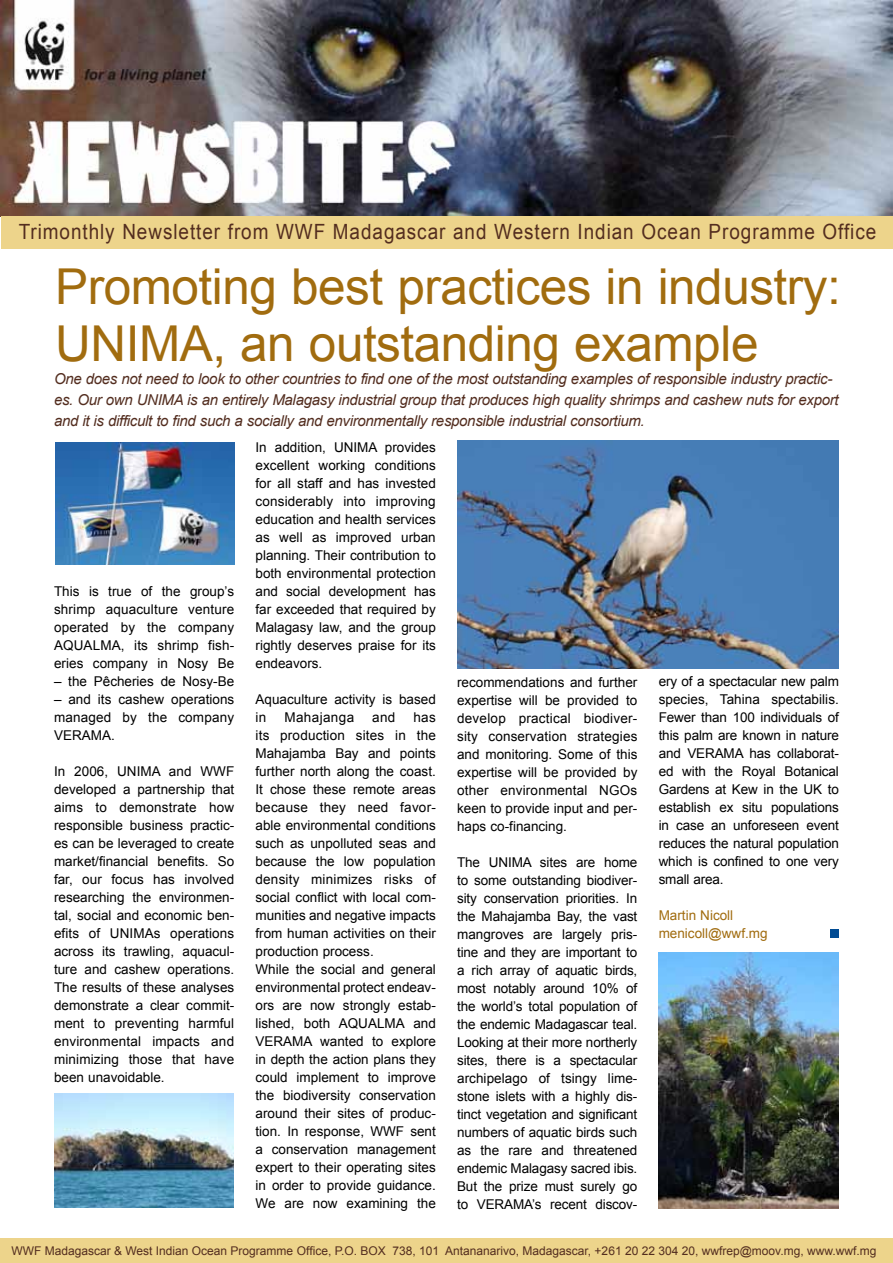
<style>
.page{position:relative;width:893px;height:1263px;background:#fff}
.page>*{position:absolute;margin:0;border:0;box-sizing:border-box;transform-origin:0 0}
.t1{font:49.5px/57px "Arial";letter-spacing:-.01em;color:#a16c0f}
.t2{font:21px "Arial";letter-spacing:.05em;color:#532d1f;scale:.9 1}
.t3{font:italic 15px/21px "Arial";letter-spacing:-.02em;color:#532d1f}
.t4{font:13.5px/18px "Arial";color:#000;text-align:justify}
.t5{font:13.5px/18px "Arial";color:#a16c0f}
.t6{font:13.5px "Arial";letter-spacing:.03em;color:#000}
.t7{font:12px "Arial";color:#532d1f}
</style>
<div class="page">
<img style="left:0;top:0;width:893px;height:217px">
<div style="left:1px;top:216px;width:892px;height:33px;background:#edd48b"></div>
<div style="left:1px;top:1238px;width:892px;height:25px;background:#edd48b"></div>
<img style="left:54px;top:1094px;width:179px;height:114px">
<img style="left:457px;top:441px;width:382px;height:227px">
<img style="left:659px;top:952px;width:180px;height:256px">
<img style="left:55px;top:443px;width:179px;height:121px">
<div style="left:830px;top:929px;width:9px;height:8px;background:#004b93"></div>
<h2 class="t2" style="left:19px;top:217px;width:954px">Trimonthly Newsletter from WWF Madagascar and Western Indian Ocean Programme Office</h2>
<h1 class="t1" style="left:55px;top:258px;width:787px">Promoting best practices in industry:<br>UNIMA, an outstanding example</h1>
<p class="t3" style="left:54px;top:368px;width:786px">One does not need to look to other countries to find one of the most outstanding examples of responsible industry practic&shy;es. Our own UNIMA is an entirely Malagasy industrial group that produces high quality shrimps and cashew nuts for export and it is difficult to find such a socially and environmentally responsible industrial consortium.</p>
<p class="t4" style="left:54px;top:583px;width:182px">This is true of the group’s shrimp aquaculture venture operated by the company AQUALMA, its shrimp fish&shy;eries company in Nosy Be</p>
<p class="t4" style="left:54px;top:673px;width:182px">– the Pêcheries de Nosy-Be</p>
<p class="t4" style="left:54px;top:691px;width:182px">– and its cashew operations managed by the company VERAMA.</p>
<p class="t4" style="left:54px;top:763px;width:182px">In 2006, UNIMA and WWF developed a partnership that aims to demonstrate how responsible business practic&shy;es can be leveraged to create market/financial benefits. So far, our focus has involved researching the environmen&shy;tal, social and economic ben&shy;efits of UNIMAs operations across its trawling, aquacul&shy;ture and cashew operations.<br>The results of these analyses demonstrate a clear commit&shy;ment to preventing harmful environmental impacts and minimizing those that have been unavoidable.</p>
<p class="t4" style="left:256px;top:439px;width:182px">In addition, UNIMA provides excellent working conditions for all staff and has invested considerably into improving education and health services as well as improved urban planning. Their contribution to both environmental protection and social development has far exceeded that required by Malagasy law, and the group rightly deserves praise for its endeavors.</p>
<p class="t4" style="left:256px;top:691px;width:182px">Aquaculture activity is based in</p>
<p class="t4" style="left:256px;top:709px;width:182px;text-align:left;text-indent:158px">has its production sites in the<br>Mahajamba Bay and points further north along the coast.<br>It chose these remote areas because they need favor&shy;able environmental conditions such as unpolluted seas and because the low population density minimizes risks of social conflict with local com&shy;munities and negative impacts from human activities on their production process.<br>While the social and general environmental protect endeav&shy;ors are now strongly estab&shy;lished, both AQUALMA and<br>VERAMA wanted to explore in depth the action plans they could implement to improve the biodiversity conservation around their sites of produc&shy;tion. In response, WWF sent a conservation management expert to their operating sites in order to provide guidance.<br>We are now examining the</p>
<p class="t6" style="left:284px;top:709px;width:71px">Mahajanga</p>
<p class="t4" style="left:372px;top:709px;width:25px">and</p>
<p class="t4" style="left:457px;top:673px;width:182px">recommendations and further expertise will be provided to develop practical biodiver&shy;sity conservation strategies and monitoring. Some of this expertise will be provided by other environmental NGOs keen to provide input and per&shy;haps co-financing.</p>
<p class="t4" style="left:457px;top:853px;width:182px">The UNIMA sites are home to some outstanding biodiver&shy;sity conservation priorities. In the Mahajamba Bay, the vast mangroves are largely pris&shy;tine and they are important to a rich array of aquatic birds, most notably around 10% of the world’s total population of the endemic Madagascar teal.<br>Looking at their more northerly sites, there is a spectacular archipelago of tsingy lime&shy;stone islets with a highly dis&shy;tinct vegetation and significant numbers of aquatic birds such as the rare and threatened endemic Malagasy sacred ibis.<br>But the prize must surely go to VERAMA’s recent discov-</p>
<p class="t4" style="left:659px;top:672px;width:182px">ery of a spectacular new palm species, Tahina spectabilis.<br>Fewer than 100 individuals of this palm are known in nature and VERAMA has collaborat&shy;ed with the Royal Botanical Gardens at Kew in the UK to establish ex situ populations in case an unforeseen event reduces the natural population which is confined to one very small area.</p>
<p class="t5" style="left:659px;top:906px;width:110px">Martin Nicoll menicoll@wwf.mg</p>
<p class="t7" style="left:11px;top:1243px;width:866px">WWF Madagascar &amp; West Indian Ocean Programme Office, P.O. BOX 738, 101 Antananarivo, Madagascar, +261 20 22 304 20, wwfrep@moov.mg, www.wwf.mg</p>
</div>
